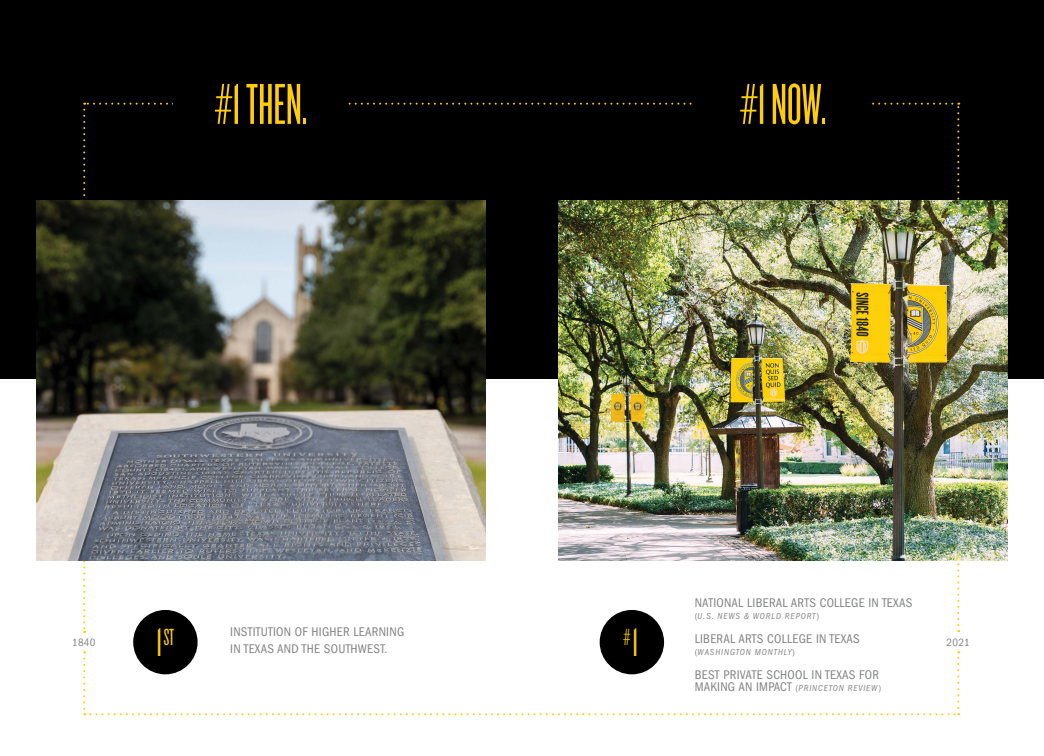
<style>
.page{position:relative;width:1044px;height:756px;background:#fff}
.page>*{position:absolute;margin:0;border:0;box-sizing:border-box;transform-origin:0 0}
.t1{font:60px "Knockout HTF26 Junior Flyweight";color:#ffce06}
.t2{font:24.3px "Knockout HTF26 Junior Flyweight";color:#ffce06}
.t3{font:condensed 13px/16.6px "ITC Franklin Gothic Std";letter-spacing:.02em;color:#828383}
.t4{font:condensed 11px "ITC Franklin Gothic Std";letter-spacing:.02em;color:#828383}
.t5{font:italic condensed 9px "ITC Franklin Gothic Std";letter-spacing:.1em;color:#828383}
.s1{font-style:normal}
.s2{font-style:normal;font-size:13px}
.s3{font-size:41.6px}
</style>
<div class="page">
<div style="left:0;top:0;width:1044px;height:379px;background:#000"></div>
<div style="left:133px;top:610px;width:65px;height:64px;background:#000;border-radius:50%"></div>
<div style="left:600px;top:610px;width:64px;height:64px;background:#000;border-radius:50%"></div>
<svg style="left:83px;top:651px;width:876px;height:64px"></svg>
<img style="left:36px;top:200px;width:450px;height:361px">
<img style="left:558px;top:200px;width:450px;height:361px">
<h1 class="t1" style="left:215px;top:75px;width:93px">#1 THEN.</h1>
<h1 class="t1" style="left:740px;top:75px;width:87px">#1 NOW.</h1>
<p class="t3" style="left:695px;top:595px;width:219px">NATIONAL LIBERAL ARTS COLLEGE IN TEXAS</p>
<p class="t5" style="left:695px;top:611px;width:126px"><span class="s1">(</span>U.S. NEWS &amp; WORLD REPORT<span class="s1">)</span></p>
<p class="t3" style="left:695px;top:631px;width:167px">LIBERAL ARTS COLLEGE IN TEXAS</p>
<p class="t5" style="left:695px;top:647px;width:102px"><span class="s1">(</span>WASHINGTON MONTHLY<span class="s1">)</span></p>
<p class="t3" style="left:695px;top:667px;width:186px">BEST PRIVATE SCHOOL IN TEXAS FOR</p>
<p class="t5" style="left:695px;top:683px;width:188px"><span class="s2">MAKING AN IMPACT</span> <span class="s1">(</span>PRINCETON REVIEW<span class="s1">)</span></p>
<p class="t3" style="left:230px;top:623px;width:176px">INSTITUTION OF HIGHER LEARNING<br>IN TEXAS AND THE SOUTHWEST.</p>
<h2 class="t2" style="left:156px;top:625px;width:19px"><span class="s3">1</span>ST</h2>
<h2 class="t2" style="left:624px;top:625px;width:16px">#<span class="s3">1</span></h2>
<p class="t4" style="left:72px;top:636px;width:25px">1840</p>
<p class="t4" style="left:947px;top:636px;width:25px">2021</p>
</div>
